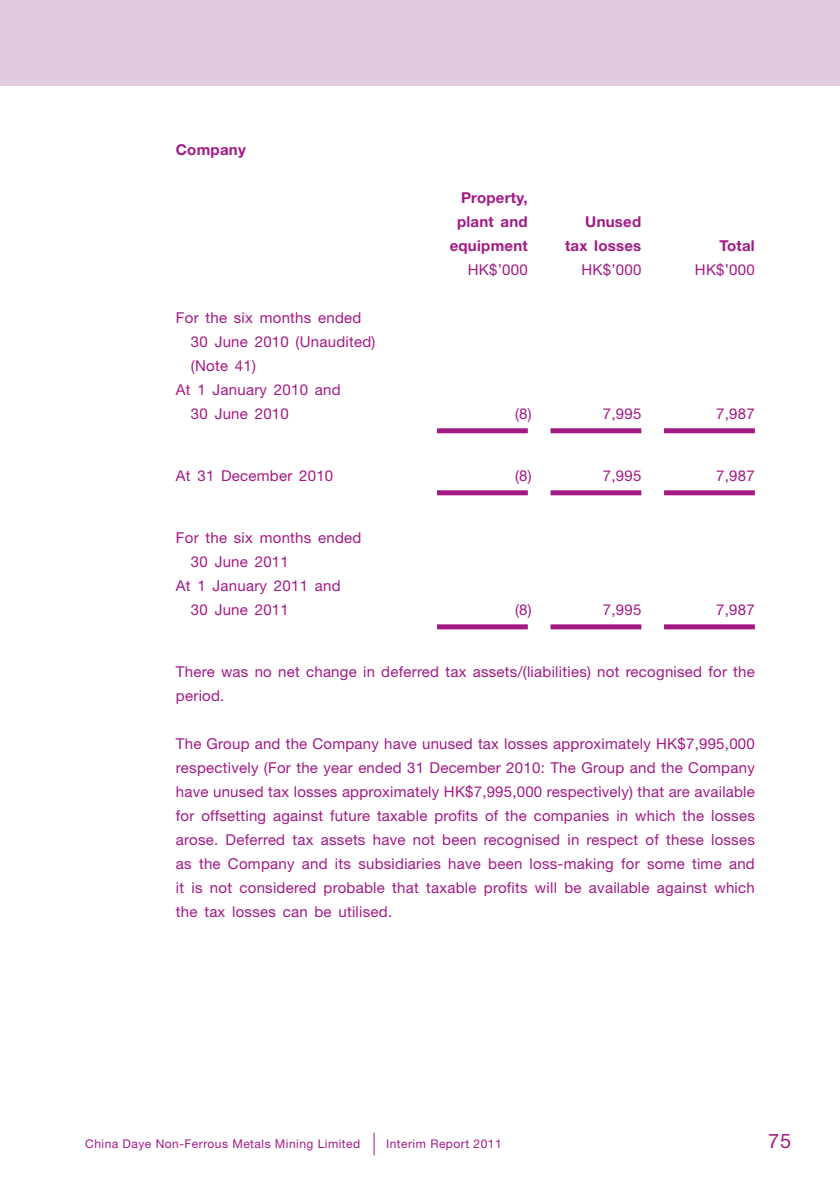
<style>
.page{position:relative;width:840px;height:1191px;background:#fff}
.page>*{position:absolute;margin:0;border:0;box-sizing:border-box;transform-origin:0 0}
.t1{font:20px "Helvetica Neue LT Std";color:#a31984}
.t2{font:15px/24px "Helvetica Neue LT Std";letter-spacing:.015em;color:#a31984}
.t3{font:700 15px/24px "Helvetica Neue LT Std";letter-spacing:.015em;color:#a31984;text-align:right}
.t4{font:12px "Helvetica Neue LT Std";letter-spacing:.04em;color:#a31984}
</style>
<div class="page">
<div style="left:1px;top:0;width:838px;height:85px;background:#e2cadf"></div>
<svg style="left:373px;top:1132px;width:1px;height:23px"></svg>
<div style="left:437px;top:428px;width:90px;height:5px;background:#a31984"></div>
<div style="left:550px;top:428px;width:91px;height:5px;background:#a31984"></div>
<div style="left:663px;top:428px;width:91px;height:5px;background:#a31984"></div>
<div style="left:437px;top:490px;width:90px;height:5px;background:#a31984"></div>
<div style="left:550px;top:490px;width:91px;height:5px;background:#a31984"></div>
<div style="left:663px;top:490px;width:91px;height:5px;background:#a31984"></div>
<div style="left:437px;top:624px;width:90px;height:5px;background:#a31984"></div>
<div style="left:550px;top:624px;width:91px;height:5px;background:#a31984"></div>
<div style="left:663px;top:624px;width:91px;height:5px;background:#a31984"></div>
<p class="t3" style="left:176px;top:140px;width:71px">Company</p>
<p class="t3" style="left:449px;top:188px;width:80px">Property, plant and equipment</p>
<p class="t3" style="left:564px;top:212px;width:78px">Unused tax losses</p>
<p class="t3" style="left:719px;top:236px;width:37px">Total</p>
<p class="t2" style="left:467px;top:260px;width:61px">HK$’000</p>
<p class="t2" style="left:581px;top:260px;width:61px">HK$’000</p>
<p class="t2" style="left:694px;top:260px;width:61px">HK$’000</p>
<p class="t2" style="left:176px;top:308px;width:187px">For the six months ended</p>
<p class="t2" style="left:191px;top:332px;width:186px">30 June 2010 (Unaudited)</p>
<p class="t2" style="left:191px;top:356px;width:66px">(Note 41)</p>
<p class="t2" style="left:176px;top:380px;width:166px">At 1 January 2010 and</p>
<p class="t2" style="left:191px;top:404px;width:99px">30 June 2010</p>
<p class="t2" style="left:515px;top:404px;width:18px">(8)</p>
<p class="t2" style="left:602px;top:404px;width:40px">7,995</p>
<p class="t2" style="left:715px;top:404px;width:40px">7,987</p>
<p class="t2" style="left:176px;top:466px;width:159px">At 31 December 2010</p>
<p class="t2" style="left:515px;top:466px;width:18px">(8)</p>
<p class="t2" style="left:602px;top:466px;width:40px">7,995</p>
<p class="t2" style="left:715px;top:466px;width:40px">7,987</p>
<p class="t2" style="left:176px;top:528px;width:187px">For the six months ended</p>
<p class="t2" style="left:191px;top:552px;width:99px">30 June 2011</p>
<p class="t2" style="left:176px;top:576px;width:166px">At 1 January 2011 and</p>
<p class="t2" style="left:191px;top:600px;width:99px">30 June 2011</p>
<p class="t2" style="left:515px;top:600px;width:18px">(8)</p>
<p class="t2" style="left:602px;top:600px;width:40px">7,995</p>
<p class="t2" style="left:715px;top:600px;width:40px">7,987</p>
<p class="t2" style="left:176px;top:662px;width:580px">There was no net change in deferred tax assets/(liabilities) not recognised for the period.</p>
<p class="t2" style="left:176px;top:734px;width:580px;text-align:justify">The Group and the Company have unused tax losses approximately HK$7,995,000 respectively (For the year ended 31 December 2010: The Group and the Company have unused tax losses approximately HK$7,995,000 respectively) that are available for offsetting against future taxable profits of the companies in which the losses arose. Deferred tax assets have not been recognised in respect of these losses as the Company and its subsidiaries have been loss-making for some time and it is not considered probable that taxable profits will be available against which the tax losses can be utilised.</p>
<p class="t4" style="left:85px;top:1139px;width:276px">China Daye Non-Ferrous Metals Mining Limited</p>
<p class="t4" style="left:386px;top:1139px;width:117px">Interim Report 2011</p>
<h1 class="t1" style="left:767px;top:1133px;width:25px">75</h1>
</div>
